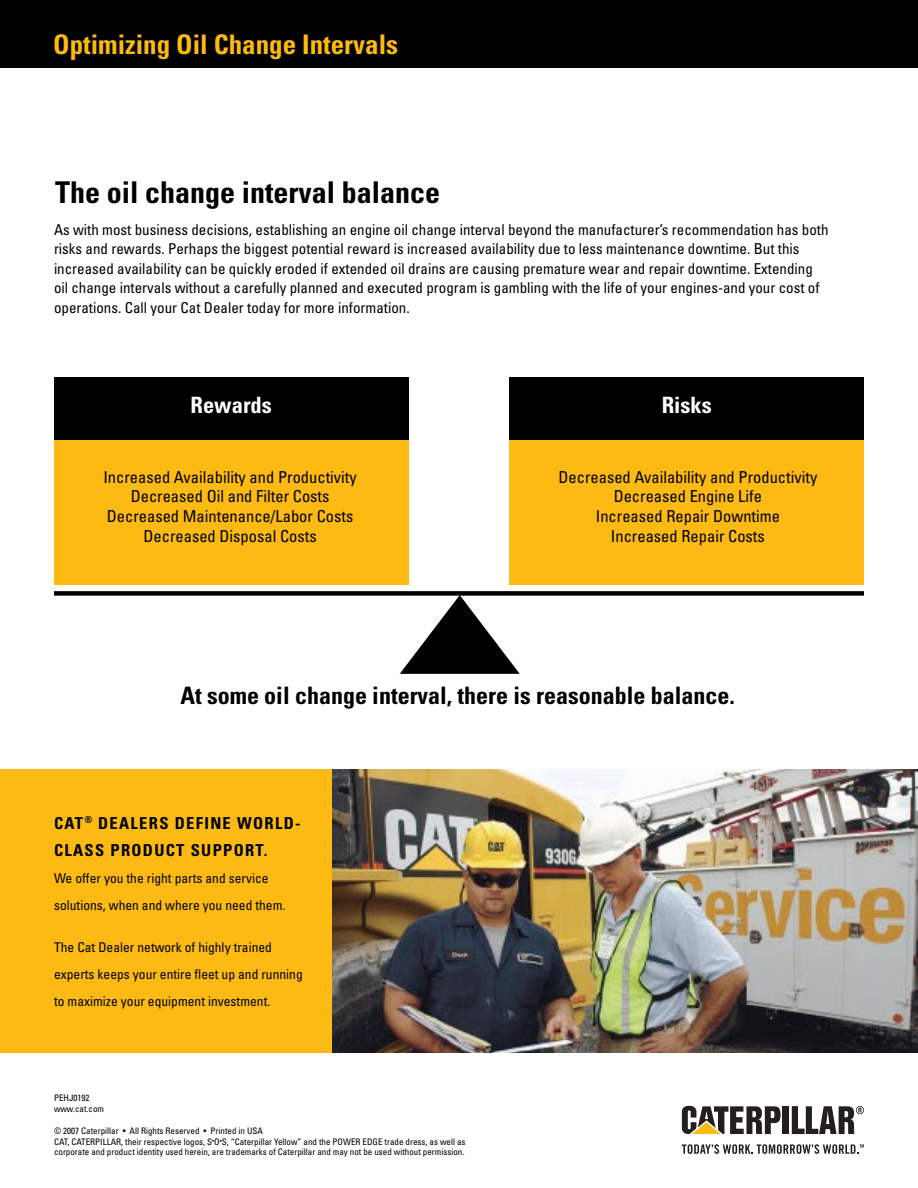
<style>
.page{position:relative;width:918px;height:1188px;background:#fff}
.page>*{position:absolute;margin:0;border:0;box-sizing:border-box;transform-origin:0 0}
.t1{font:700 condensed 30px "Univers";color:#000}
.t2{font:700 condensed 27px "Univers";color:#fdba12}
.t3{font:700 condensed 24px "Univers";color:#000}
.t4{font:700 condensed 22.5px "Univers";color:#fff}
.t5{font:condensed 16.5px/19.8px "Univers";color:#000;text-align:center}
.t6{font:700 condensed 16.5px/27px "Univers";letter-spacing:.08em;color:#000}
.t7{font:condensed 15px/19.5px "Univers";color:#000}
.t8{font:condensed 13.5px/27px "Univers";color:#000}
.t9{font:condensed 9px/10.8px "Univers";color:#000}
</style>
<div class="page">
<div style="left:0;top:0;width:918px;height:68px;background:#000"></div>
<img style="left:331px;top:770px;width:587px;height:283px">
<svg style="left:682px;top:1144px;width:182px;height:10px"></svg>
<div style="left:783px;top:1106px;width:6px;height:28px;background:#231f20"></div>
<svg style="left:682px;top:1106px;width:99px;height:28px"></svg>
<svg style="left:792px;top:1106px;width:72px;height:28px"></svg>
<div style="left:0;top:770px;width:331px;height:283px;background:#fdba12"></div>
<div style="left:54px;top:377px;width:354px;height:64px;background:#000"></div>
<div style="left:510px;top:377px;width:354px;height:64px;background:#000"></div>
<div style="left:54px;top:440px;width:354px;height:145px;background:#fdba12"></div>
<div style="left:510px;top:440px;width:354px;height:145px;background:#fdba12"></div>
<div style="left:54px;top:591px;width:810px;height:5px;background:#000"></div>
<svg style="left:400px;top:595px;width:120px;height:79px"></svg>
<h2 class="t2" style="left:53px;top:34px;width:347px">Optimizing Oil Change Intervals</h2>
<h1 class="t1" style="left:55px;top:182px;width:386px">The oil change interval balance</h1>
<p class="t7" style="left:54px;top:221px;width:776px">As with most business decisions, establishing an engine oil change interval beyond the manufacturer’s recommendation has both risks and rewards. Perhaps the biggest potential reward is increased availability due to less maintenance downtime. But this increased availability can be quickly eroded if extended oil drains are causing premature wear and repair downtime. Extending oil change intervals without a carefully planned and executed program is gambling with the life of your engines-and your cost of operations. Call your Cat Dealer today for more information.</p>
<h3 class="t4" style="left:191px;top:397px;width:83px">Rewards</h3>
<h3 class="t4" style="left:662px;top:397px;width:51px">Risks</h3>
<p class="t5" style="left:103px;top:468px;width:255px">Increased Availability and Productivity Decreased Oil and Filter Costs Decreased Maintenance/Labor Costs Decreased Disposal Costs</p>
<p class="t5" style="left:558px;top:468px;width:260px">Decreased Availability and Productivity<br>Decreased Engine Life<br>Increased Repair Downtime<br>Increased Repair Costs</p>
<h3 class="t3" style="left:180px;top:687px;width:556px">At some oil change interval, there is reasonable balance.</h3>
<p class="t6" style="left:54px;top:811px;width:248px">CAT<sup>®</sup> DEALERS DEFINE WORLD-<br>CLASS PRODUCT SUPPORT.</p>
<p class="t8" style="left:54px;top:866px;width:233px">We offer you the right parts and service solutions, when and where you need them.</p>
<p class="t8" style="left:54px;top:935px;width:250px">The Cat Dealer network of highly trained experts keeps your entire fleet up and running to maximize your equipment investment.</p>
<p class="t9" style="left:54px;top:1094px;width:52px">PEHJ0192 www.cat.com</p>
<p class="t9" style="left:54px;top:1126px;width:413px">© 2007 Caterpillar • All Rights Reserved • Printed in USA<br>CAT, CATERPILLAR, their respective logos, S<sup>•</sup>O<sup>•</sup>S, “Caterpillar Yellow” and the POWER EDGE trade dress, as well as corporate and product identity used herein, are trademarks of Caterpillar and may not be used without permission.</p>
</div>
